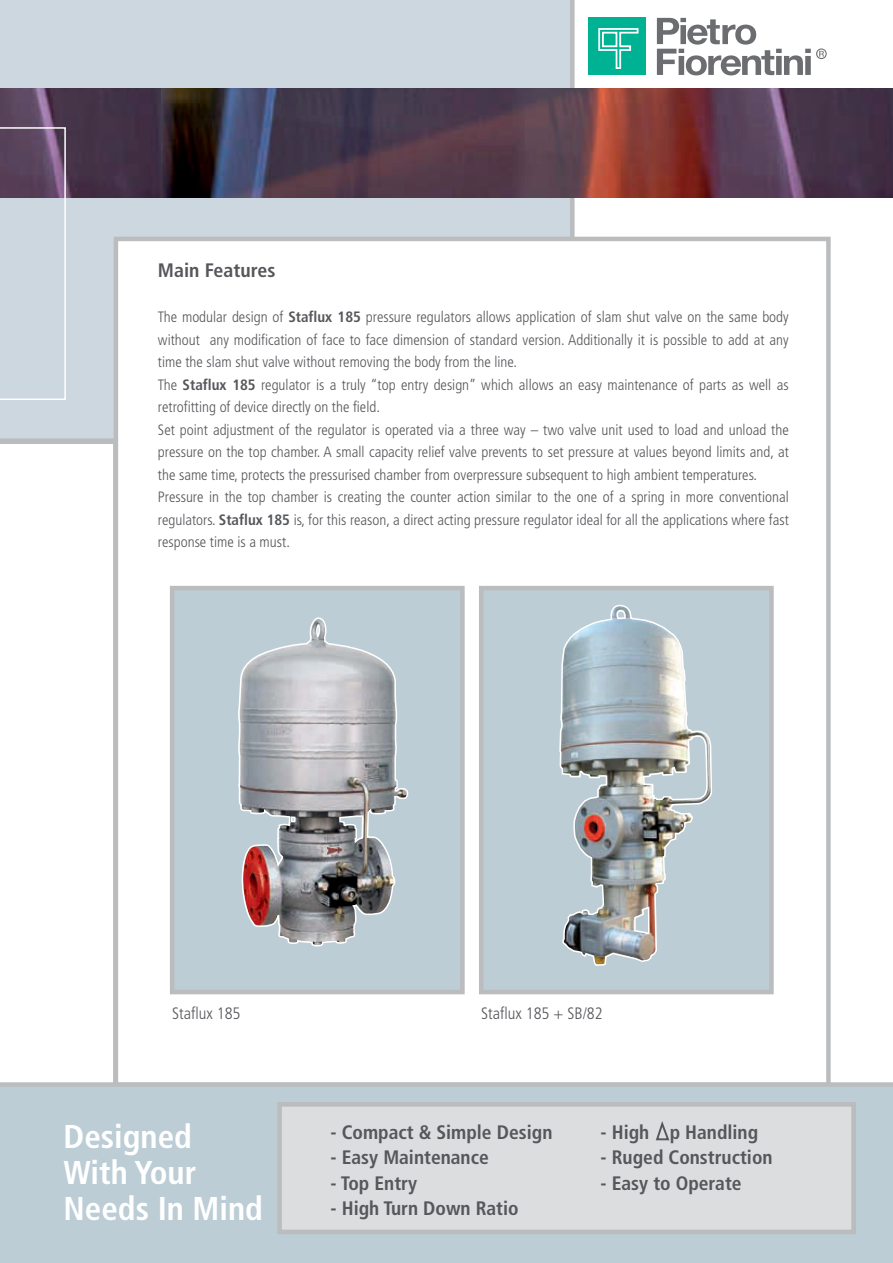
<style>
.page{position:relative;width:893px;height:1263px;background:#fff}
.page>*{position:absolute;margin:0;border:0;box-sizing:border-box;transform-origin:0 0}
.t1{font:700 condensed 33px/36px "Frutiger";color:#fff}
.t2{font:700 condensed 19.5px "Frutiger";color:#56575b}
.t3{font:300 condensed 16.5px "Frutiger";color:#56575b}
.t4{font:300 condensed 15px/22.5px "Frutiger";color:#56575b}
.s1{font-weight:700}
</style>
<div class="page">
<div style="left:0;top:0;width:575px;height:439px;background:#cdd7e0"></div>
<div style="left:116px;top:239px;width:712px;height:846px;background:#fff"></div>
<div style="left:589px;top:18px;width:57px;height:57px;background:#00b294"></div>
<svg style="left:598px;top:28px;width:41px;height:41px"></svg>
<div style="left:602px;top:32px;width:15px;height:15px;border:2px solid #fff"></div>
<svg style="left:657px;top:18px;width:170px;height:57px"></svg>
<svg style="left:0;top:439px;width:118px;height:643px"></svg>
<div style="left:0;top:1082px;width:893px;height:181px;background:#bccdd6"></div>
<img style="left:160px;top:89px;width:733px;height:108px">
<img style="left:0;top:89px;width:160px;height:108px">
<svg style="left:0;top:127px;width:66px;height:273px;background:#b3b4c2"></svg>
<div style="left:481px;top:588px;width:290px;height:404px;background:#bccdd6"></div>
<div style="left:479px;top:586px;width:295px;height:408px;border:4px solid #babcbe"></div>
<div style="left:172px;top:588px;width:290px;height:404px;background:#bccdd6"></div>
<div style="left:170px;top:586px;width:295px;height:408px;border:4px solid #babcbe"></div>
<div style="left:280px;top:1104px;width:574px;height:128px;background:#dcddde"></div>
<div style="left:277px;top:1102px;width:579px;height:132px;border:5px solid #babcbe"></div>
<svg style="left:238px;top:585px;width:172px;height:362px"></svg>
<img style="left:559px;top:604px;width:153px;height:362px">
<svg style="left:656px;top:1121px;width:14px;height:20px"></svg>
<h2 class="t2" style="left:158px;top:259px;width:119px">Main Features</h2>
<p class="t4" style="left:158px;top:306px;width:632px">The modular design of <span class="s1">Staflux 185</span> pressure regulators allows application of slam shut valve on the same body without any modification of face to face dimension of standard version. Additionally it is possible to add at any time the slam shut valve without removing the body from the line.<br>The <span class="s1">Staflux 185</span> regulator is a truly “top entry design” which allows an easy maintenance of parts as well as retrofitting of device directly on the field.<br>Set point adjustment of the regulator is operated via a three way – two valve unit used to load and unload the pressure on the top chamber. A small capacity relief valve prevents to set pressure at values beyond limits and, at the same time, protects the pressurised chamber from overpressure subsequent to high ambient temperatures.<br>Pressure in the top chamber is creating the counter action similar to the one of a spring in more conventional regulators. <span class="s1">Staflux 185</span> is, for this reason, a direct acting pressure regulator ideal for all the applications where fast response time is a must.</p>
<p class="t3" style="left:172px;top:1004px;width:70px">Staflux 185</p>
<p class="t3" style="left:481px;top:1004px;width:123px">Staflux 185 + SB/82</p>
<h1 class="t1" style="left:64px;top:1118px;width:201px">Designed<br>With Your<br>Needs In Mind</h1>
<h2 class="t2" style="left:331px;top:1120px;width:223px">- Compact &amp; Simple Design</h2>
<h2 class="t2" style="left:601px;top:1120px;width:159px">- High p Handling</h2>
<h2 class="t2" style="left:331px;top:1146px;width:160px">- Easy Maintenance</h2>
<h2 class="t2" style="left:601px;top:1146px;width:173px">- Ruged Construction</h2>
<h2 class="t2" style="left:331px;top:1171px;width:88px">- Top Entry</h2>
<h2 class="t2" style="left:601px;top:1171px;width:143px">- Easy to Operate</h2>
<h2 class="t2" style="left:331px;top:1197px;width:190px">- High Turn Down Ratio</h2>
</div>
